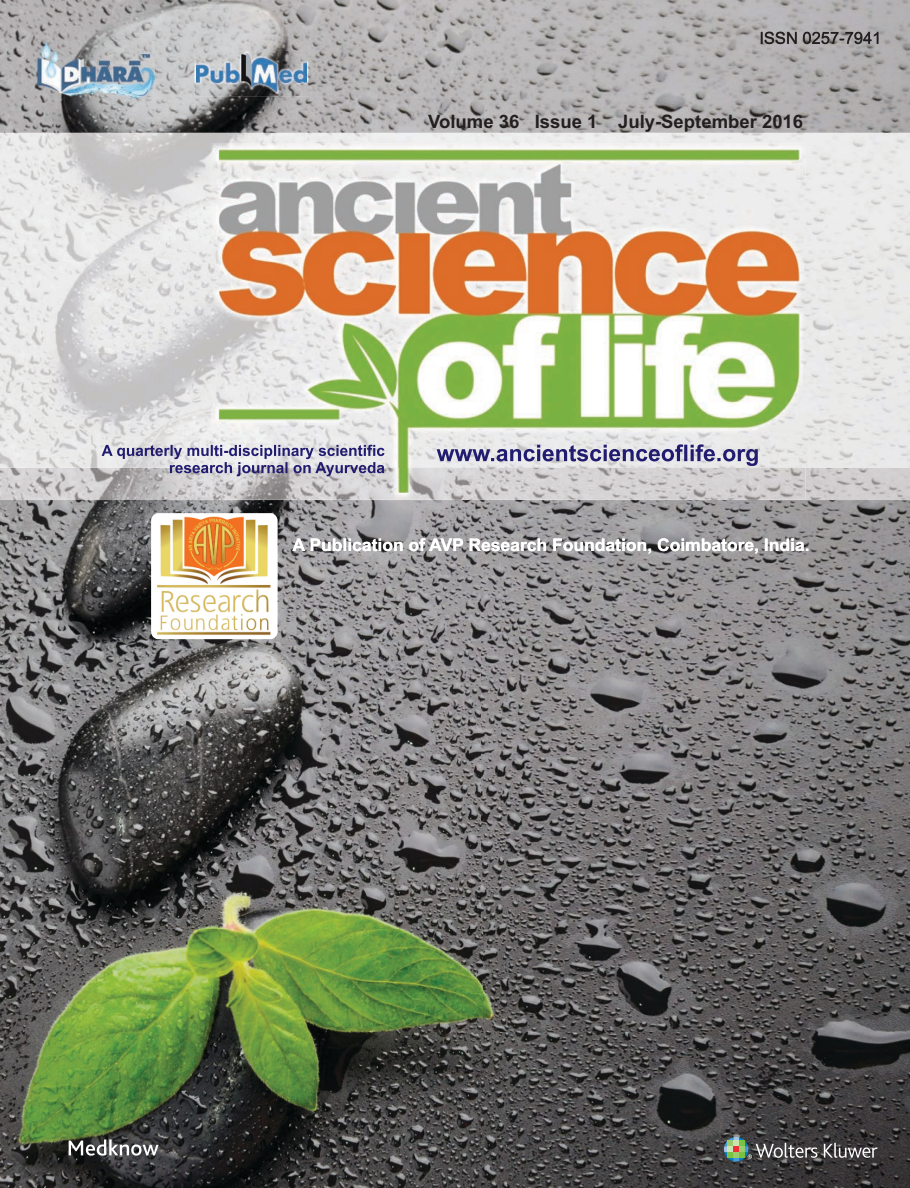
<style>
.page{position:relative;width:910px;height:1188px;background:#fff}
.page>*{position:absolute;margin:0;border:0;box-sizing:border-box;transform-origin:0 0}
.t1{font:700 18.45px "Arial";color:#231f20}
.t2{font:700 17.55px "Arial";color:#fff}
.t3{font:16.5px "Arial";color:#231f20}
</style>
<div class="page">
<img style="left:0;top:0;width:909px;height:133px">
<img style="left:0;top:468px;width:909px;height:719px">
<svg style="left:760px;top:32px;width:118px;height:12px"></svg>
<img style="left:0;top:133px;width:213px;height:335px">
<img style="left:213px;top:133px;width:696px;height:47px">
<img style="left:805px;top:180px;width:104px;height:288px">
<img style="left:212px;top:468px;width:593px;height:32px">
<img style="left:212px;top:143px;width:593px;height:46px">
<img style="left:212px;top:189px;width:7px;height:256px">
<img style="left:799px;top:189px;width:6px;height:279px">
<img style="left:219px;top:149px;width:580px;height:344px">
<img style="left:436px;top:449px;width:54px;height:12px">
<img style="left:491px;top:444px;width:268px;height:22px">
<svg style="left:102px;top:445px;width:282px;height:31px;background:#aeacc2"></svg>
<svg style="left:292px;top:538px;width:516px;height:16px"></svg>
<img style="left:151px;top:513px;width:126px;height:126px">
<img style="left:37px;top:41px;width:117px;height:60px">
<img style="left:194px;top:51px;width:115px;height:45px">
<img style="left:309px;top:51px;width:1px;height:45px">
<img style="left:196px;top:53px;width:111px;height:41px">
<svg style="left:723px;top:1136px;width:94px;height:25px;background:#606860"></svg>
<svg style="left:823px;top:1142px;width:54px;height:15px"></svg>
<svg style="left:69px;top:1139px;width:90px;height:16px"></svg>
<p class="t3" style="left:759px;top:32px;width:123px">ISSN 0257-7941</p>
<p class="t1" style="left:428px;top:114px;width:376px">Volume 36 Issue 1 July-September 2016</p>
<p class="t2" style="left:292px;top:538px;width:518px">A Publication of AVP Research Foundation, Coimbatore, India.</p>
</div>
